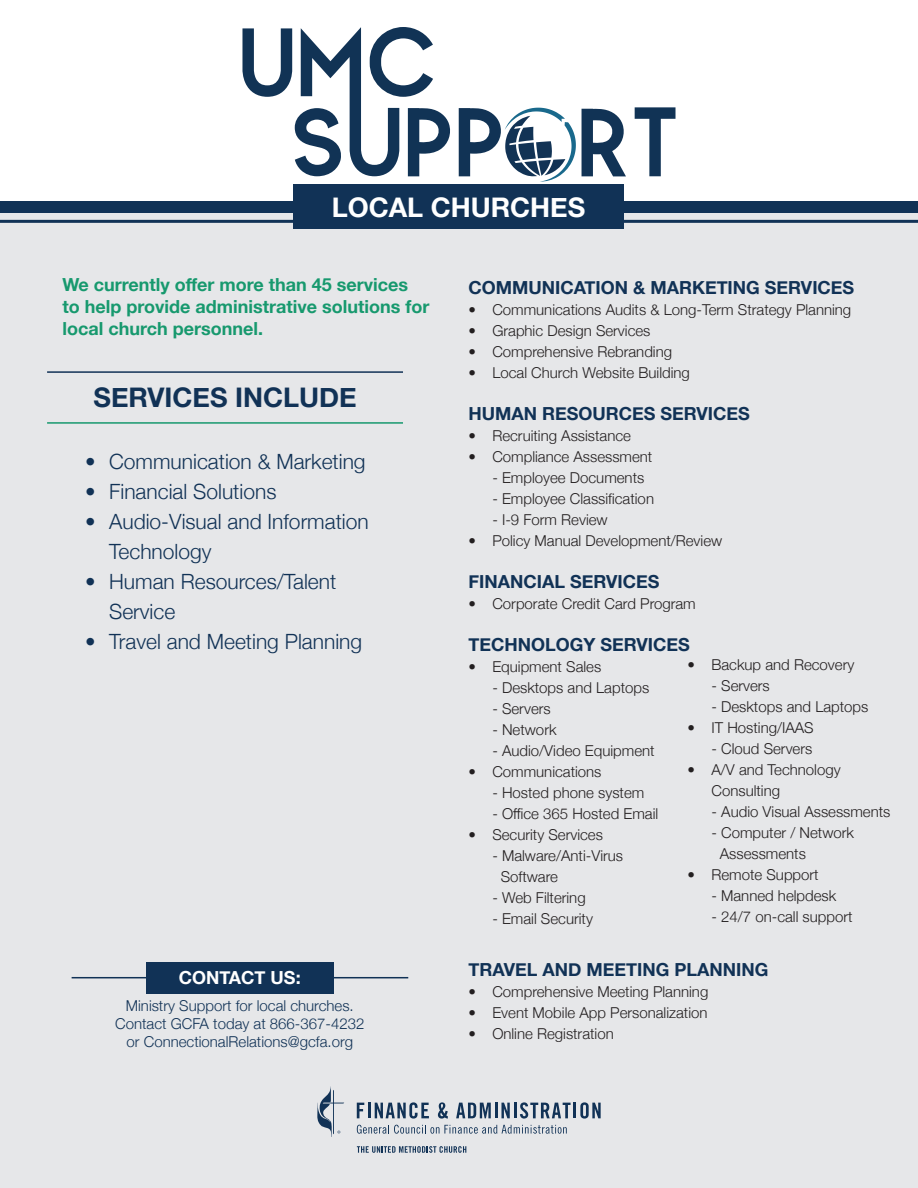
<style>
.page{position:relative;width:918px;height:1188px;background:#e6e7e9}
.page>*{position:absolute;margin:0;border:0;box-sizing:border-box;transform-origin:0 0}
.t1{font:700 27px "Helvetica Neue";color:#113256}
.t2{font:700 27px "Helvetica Neue";color:#fff}
.t3{font:300 21px/30px "Helvetica Neue";color:#113256}
.t4{font:700 18px "Helvetica Neue";color:#113256}
.t5{font:700 18px/21.6px "Helvetica Neue";color:#17996e}
.t6{font:700 18px "Helvetica Neue";color:#fff}
.t7{font:300 15px "Helvetica Neue";color:#231f20}
.t8{font:300 15px "Helvetica Neue";color:#113256}
</style>
<div class="page">
<div style="left:0;top:201px;width:918px;height:12px;background:#113256"></div>
<hr style="left:0;top:220px;width:918px;height:3px;background:#113256">
<div style="left:0;top:0;width:918px;height:201px;background:#fff"></div>
<div style="left:294px;top:184px;width:330px;height:45px;background:#113256"></div>
<hr style="left:47px;top:371px;width:356px;height:2px;background:#113256">
<hr style="left:47px;top:422px;width:356px;height:2px;background:#17996e">
<svg style="left:242px;top:27px;width:208px;height:149px"></svg>
<svg style="left:582px;top:109px;width:44px;height:67px"></svg>
<svg style="left:635px;top:107px;width:41px;height:69px"></svg>
<svg style="left:459px;top:108px;width:117px;height:74px"></svg>
<hr style="left:72px;top:977px;width:336px;height:1px;background:#113256">
<div style="left:146px;top:962px;width:187px;height:32px;background:#113256"></div>
<svg style="left:357px;top:1103px;width:7px;height:15px"></svg>
<hr style="left:368px;top:1103px;width:3px;height:15px;background:#113256">
<svg style="left:375px;top:1102px;width:54px;height:17px"></svg>
<svg style="left:438px;top:1102px;width:10px;height:17px"></svg>
<svg style="left:456px;top:1103px;width:54px;height:15px"></svg>
<hr style="left:514px;top:1103px;width:3px;height:15px;background:#113256">
<svg style="left:520px;top:1102px;width:81px;height:17px"></svg>
<svg style="left:357px;top:1125px;width:210px;height:9px"></svg>
<svg style="left:357px;top:1146px;width:109px;height:7px"></svg>
<svg style="left:317px;top:1086px;width:27px;height:51px"></svg>
<p class="t2" style="left:332px;top:186px;width:255px">LOCAL CHURCHES</p>
<p class="t5" style="left:62px;top:275px;width:368px">We currently offer more than 45 services to help provide administrative solutions for local church personnel.</p>
<p class="t1" style="left:94px;top:376px;width:265px">SERVICES INCLUDE</p>
<p class="t3" style="left:85px;top:445px;width:282px">• Communication &amp; Marketing</p>
<p class="t3" style="left:85px;top:475px;width:193px">• Financial Solutions</p>
<p class="t3" style="left:85px;top:505px;width:285px">• Audio-Visual and Information</p>
<p class="t3" style="left:109px;top:535px;width:104px">Technology</p>
<p class="t3" style="left:109px;top:565px;width:229px;text-indent:-24px">• Human Resources/Talent<br>Service</p>
<p class="t3" style="left:85px;top:625px;width:279px">• Travel and Meeting Planning</p>
<p class="t6" style="left:179px;top:963px;width:123px">CONTACT US:</p>
<p class="t8" style="left:126px;top:993px;width:229px">Ministry Support for local churches.</p>
<p class="t8" style="left:115px;top:1011px;width:251px">Contact GCFA today at 866-367-4232</p>
<p class="t8" style="left:127px;top:1029px;width:228px">or ConnectionalRelations@gcfa.org</p>
<p class="t4" style="left:468px;top:273px;width:387px">COMMUNICATION &amp; MARKETING SERVICES</p>
<p class="t7" style="left:468px;top:297px;width:384px">• Communications Audits &amp; Long-Term Strategy Planning</p>
<p class="t7" style="left:468px;top:318px;width:184px">• Graphic Design Services</p>
<p class="t7" style="left:468px;top:339px;width:205px">• Comprehensive Rebranding</p>
<p class="t7" style="left:468px;top:360px;width:223px">• Local Church Website Building</p>
<p class="t4" style="left:468px;top:399px;width:283px">HUMAN RESOURCES SERVICES</p>
<p class="t7" style="left:468px;top:423px;width:164px">• Recruiting Assistance</p>
<p class="t7" style="left:468px;top:444px;width:186px">• Compliance Assessment</p>
<p class="t7" style="left:492px;top:465px;width:153px">- Employee Documents</p>
<p class="t7" style="left:492px;top:486px;width:163px">- Employee Classification</p>
<p class="t7" style="left:492px;top:507px;width:117px">- I-9 Form Review</p>
<p class="t7" style="left:468px;top:528px;width:255px">• Policy Manual Development/Review</p>
<p class="t4" style="left:468px;top:567px;width:192px">FINANCIAL SERVICES</p>
<p class="t7" style="left:468px;top:591px;width:229px">• Corporate Credit Card Program</p>
<p class="t4" style="left:468px;top:630px;width:223px">TECHNOLOGY SERVICES</p>
<p class="t7" style="left:468px;top:654px;width:134px">• Equipment Sales</p>
<p class="t7" style="left:492px;top:675px;width:158px">- Desktops and Laptops</p>
<p class="t7" style="left:492px;top:696px;width:60px">- Servers</p>
<p class="t7" style="left:492px;top:717px;width:66px">- Network</p>
<p class="t7" style="left:492px;top:738px;width:164px">- Audio/Video Equipment</p>
<p class="t7" style="left:468px;top:759px;width:135px">• Communications</p>
<p class="t7" style="left:492px;top:780px;width:153px">- Hosted phone system</p>
<p class="t7" style="left:492px;top:801px;width:167px">- Office 365 Hosted Email</p>
<p class="t7" style="left:468px;top:822px;width:136px">• Security Services</p>
<p class="t7" style="left:492px;top:843px;width:132px">- Malware/Anti-Virus</p>
<p class="t7" style="left:501px;top:864px;width:59px">Software</p>
<p class="t7" style="left:492px;top:885px;width:95px">- Web Filtering</p>
<p class="t7" style="left:492px;top:906px;width:102px">- Email Security</p>
<p class="t7" style="left:688px;top:653px;width:168px">• Backup and Recovery</p>
<p class="t7" style="left:712px;top:674px;width:60px">- Servers</p>
<p class="t7" style="left:712px;top:695px;width:158px">- Desktops and Laptops</p>
<p class="t7" style="left:688px;top:716px;width:128px">• IT Hosting/IAAS</p>
<p class="t7" style="left:712px;top:737px;width:102px">- Cloud Servers</p>
<p class="t7" style="left:688px;top:758px;width:155px">• A/V and Technology</p>
<p class="t7" style="left:712px;top:779px;width:70px">Consulting</p>
<p class="t7" style="left:712px;top:800px;width:180px">- Audio Visual Assessments</p>
<p class="t7" style="left:712px;top:821px;width:144px">- Computer / Network</p>
<p class="t7" style="left:720px;top:842px;width:88px">Assessments</p>
<p class="t7" style="left:688px;top:863px;width:133px">• Remote Support</p>
<p class="t7" style="left:712px;top:884px;width:126px">- Manned helpdesk</p>
<p class="t7" style="left:711px;top:905px;width:143px">- 24/7 on-call support</p>
<p class="t4" style="left:468px;top:955px;width:302px">TRAVEL AND MEETING PLANNING</p>
<p class="t7" style="left:468px;top:980px;width:241px">• Comprehensive Meeting Planning</p>
<p class="t7" style="left:468px;top:1001px;width:241px">• Event Mobile App Personalization</p>
<p class="t7" style="left:468px;top:1022px;width:147px">• Online Registration</p>
</div>
